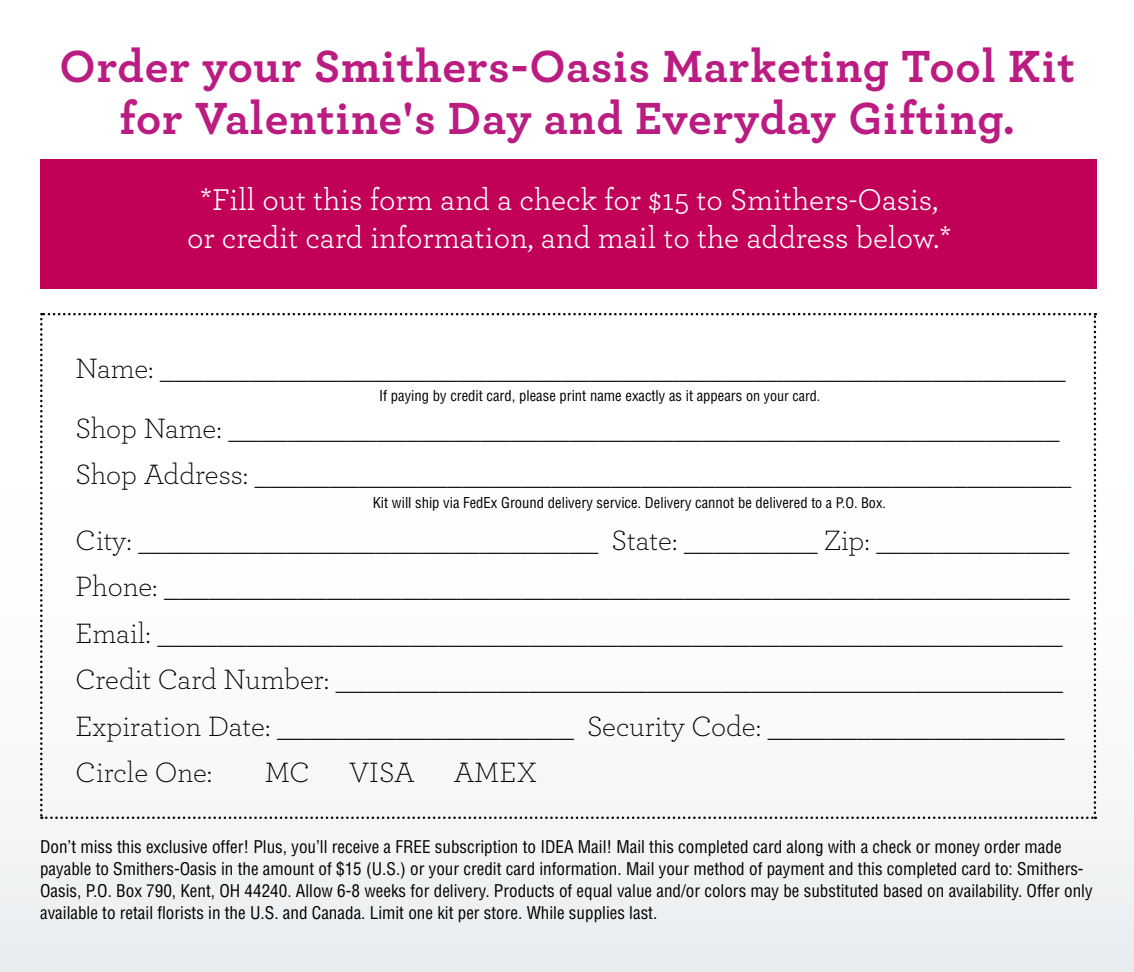
<style>
.page{position:relative;width:1134px;height:972px;background:#fff}
.page>*{position:absolute;margin:0;border:0;box-sizing:border-box;transform-origin:0 0}
.t1{font:700 47.25px/51.8px "Archer";letter-spacing:.02em;color:#bb1c82;text-align:center}
.t2{font:31.5px/37.8px "Archer";color:#fff;text-align:center}
.t3{font:300 29.25px/46.4px "Archer";color:#000}
.t4{font:condensed 17.1px/22.1px "Helvetica";color:#000}
.t5{font:condensed 14.62px "Helvetica";color:#000}
.s1{font-size:14.17px}
</style>
<div class="page">
<div style="left:0;top:0;width:1134px;height:972px;background:linear-gradient(to bottom,#fff,#f2f4f5)"></div>
<svg style="left:40px;top:313px;width:1056px;height:506px"></svg>
<div style="left:40px;top:159px;width:1056px;height:130px;background:#c30057"></div>
<h1 class="t1" style="left:60px;top:37px;width:1017px">Order your Smithers-Oasis Marketing Tool Kit for Valentine's Day and Everyday Gifting.</h1>
<p class="t2" style="left:187px;top:180px;width:766px">*Fill out this form and a check for $15 to Smithers-Oasis, or credit card information, and mail to the address below.*</p>
<p class="t3" style="left:76px;top:337px;width:992px;line-height:59.6px">Name: _____________________________________________________________<br>Shop Name: ________________________________________________________</p>
<p class="t3" style="left:76px;top:450px;width:997px">Shop Address: _______________________________________________________</p>
<p class="t5" style="left:379px;top:386px;width:443px">If paying by credit card, please print name exactly as it appears <span class="s1">on your card.</span></p>
<p class="t5" style="left:373px;top:493px;width:515px">Kit will ship via FedEx Ground delivery service. Delivery cannot be delivered <span class="s1">to a P.O. Box.</span></p>
<p class="t3" style="left:76px;top:516px;width:995px">City: _______________________________ State: _________ Zip: _____________ Phone: _____________________________________________________________ Email: _____________________________________________________________ Credit Card Number: _________________________________________________ Expiration Date: ____________________ Security Code: ____________________ Circle One:</p>
<p class="t3" style="left:265px;top:748px;width:47px">MC</p>
<p class="t3" style="left:349px;top:748px;width:67px">VISA</p>
<p class="t3" style="left:454px;top:748px;width:85px">AMEX</p>
<p class="t4" style="left:40px;top:835px;width:1054px">Don’t miss this exclusive offer! Plus, you’ll receive a FREE subscription to IDEA Mail! Mail this completed card along with a check or money order made payable to Smithers-Oasis in the amount of $15 (U.S.) or your credit card information. Mail your method of payment and this completed card to: Smithers-Oasis, P.O. Box 790, Kent, OH 44240. Allow 6-8 weeks for delivery. Products of equal value and/or colors may be substituted based on availability. Offer only available to retail florists in the U.S. and Canada. Limit one kit per store. While supplies last.</p>
</div>
